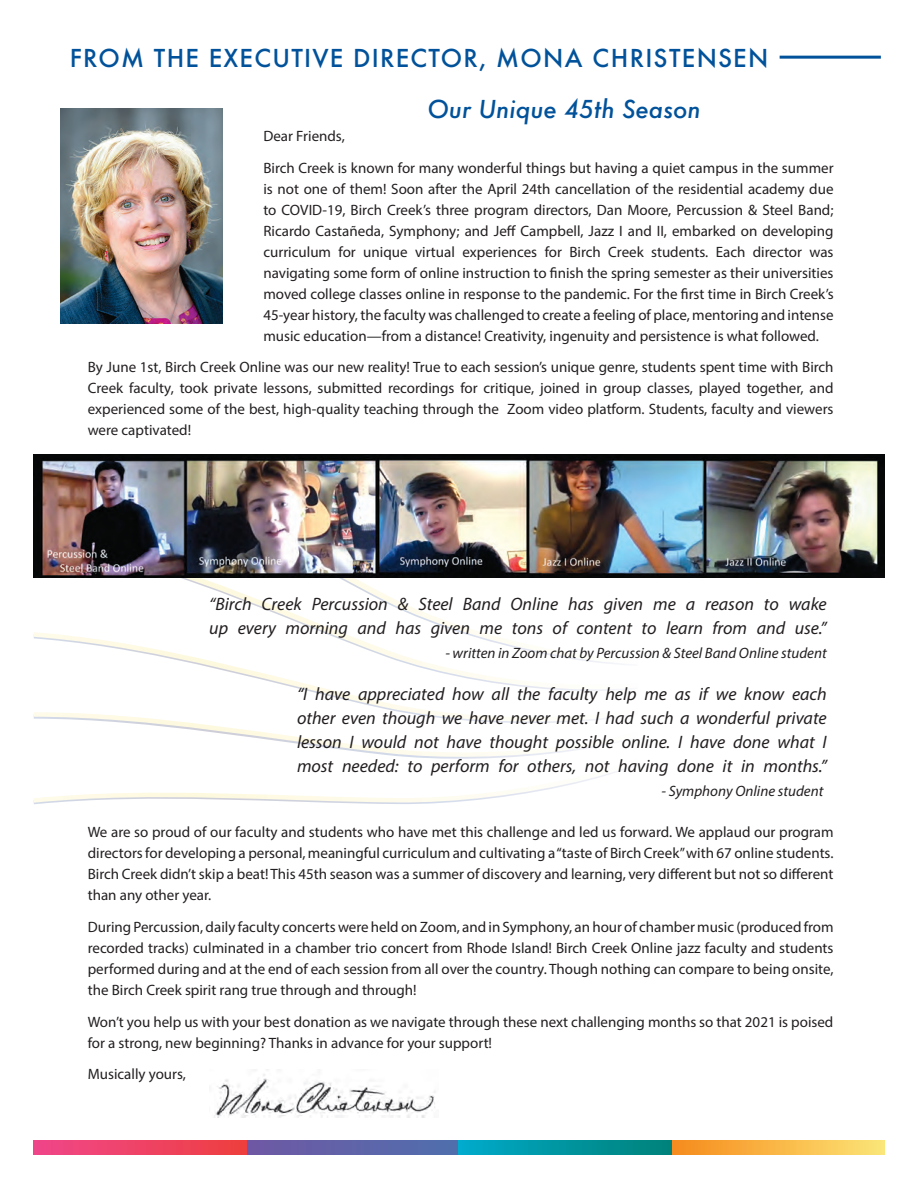
<style>
.page{position:relative;width:918px;height:1188px;background:#fff}
.page>*{position:absolute;margin:0;border:0;box-sizing:border-box;transform-origin:0 0}
.t1{font:500 24px "Futura";letter-spacing:.05em;color:#01529a}
.t2{font:italic 500 24px "Futura";color:#01529a}
.t3{font:italic 18px/24px "Myriad Pro";color:#231f20}
.t4{font:15px/21px "Myriad Pro";color:#231f20;text-align:justify}
.t5{font:italic 15px "Myriad Pro";color:#231f20}
</style>
<div class="page">
<svg style="left:34px;top:632px;width:585px;height:80px"></svg>
<svg style="left:34px;top:712px;width:595px;height:93px"></svg>
<svg style="left:188px;top:577px;width:450px;height:87px"></svg>
<img style="left:214px;top:1069px;width:222px;height:48px">
<img style="left:61px;top:108px;width:162px;height:216px">
<hr style="left:780px;top:56px;width:101px;height:3px;background:#01529a">
<img style="left:34px;top:454px;width:850px;height:123px">
<svg style="left:246px;top:1141px;width:212px;height:13px;background:#5f63a7"></svg>
<svg style="left:672px;top:1141px;width:212px;height:13px;background:#f9b748"></svg>
<svg style="left:34px;top:1141px;width:212px;height:13px;background:#ee4264"></svg>
<svg style="left:458px;top:1141px;width:213px;height:13px;background:#0095a1"></svg>
<h1 class="t1" style="left:70px;top:42px;width:700px">FROM THE EXECUTIVE DIRECTOR, MONA CHRISTENSEN</h1>
<h1 class="t2" style="left:428px;top:92px;width:275px">Our Unique 45th Season</h1>
<p class="t4" style="left:263px;top:120px;width:572px;line-height:31.8px">Dear Friends,<br>Birch Creek is known for many wonderful things but having a quiet campus in the summer</p>
<p class="t4" style="left:263px;top:178px;width:572px">is not one of them! Soon after the April 24th cancellation of the residential academy due to COVID-19, Birch Creek’s three program directors, Dan Moore, Percussion &amp; Steel Band; Ricardo Castañeda, Symphony; and Jeff Campbell, Jazz I and II, embarked on developing curriculum for unique virtual experiences for Birch Creek students. Each director was navigating some form of online instruction to finish the spring semester as their universities moved college classes online in response to the pandemic. For the first time in Birch Creek’s 45-year history, the faculty was challenged to create a feeling of place, mentoring and intense music education—from a distance! Creativity, ingenuity and persistence is what followed.</p>
<p class="t4" style="left:88px;top:357px;width:747px">By June 1st, Birch Creek Online was our new reality! True to each session’s unique genre, students spent time with Birch Creek faculty, took private lessons, submitted recordings for critique, joined in group classes, played together, and experienced some of the best, high-quality teaching through the Zoom video platform. Students, faculty and viewers were captivated!</p>
<p class="t3" style="left:209px;top:592px;width:619px">“Birch Creek Percussion &amp; Steel Band Online has given me a reason to wake up every morning and has given me tons of content to learn from and use.”</p>
<p class="t5" style="left:446px;top:644px;width:383px">- written in Zoom chat by Percussion &amp; Steel Band Online student</p>
<p class="t3" style="left:297px;top:681px;width:531px;text-align:justify">“I have appreciated how all the faculty help me as if we know each other even though we have never met. I had such a wonderful private lesson I would not have thought possible online. I have done what I most needed: to perform for others, not having done it in months.”</p>
<p class="t5" style="left:662px;top:781px;width:163px">- Symphony Online student</p>
<p class="t4" style="left:88px;top:821px;width:747px">We are so proud of our faculty and students who have met this challenge and led us forward. We applaud our program directors for developing a personal, meaningful curriculum and cultivating a “taste of Birch Creek” with 67 online students.<br>Birch Creek didn’t skip a beat! This 45th season was a summer of discovery and learning, very different but not so different than any other year.</p>
<p class="t4" style="left:88px;top:916px;width:747px">During Percussion, daily faculty concerts were held on Zoom, and in Symphony, an hour of chamber music (produced from recorded tracks) culminated in a chamber trio concert from Rhode Island! Birch Creek Online jazz faculty and students performed during and at the end of each session from all over the country. Though nothing can compare to being onsite, the Birch Creek spirit rang true through and through!</p>
<p class="t4" style="left:88px;top:1011px;width:747px">Won’t you help us with your best donation as we navigate through these next challenging months so that 2021 is poised for a strong, new beginning? Thanks in advance for your support!</p>
<p class="t4" style="left:88px;top:1064px;width:100px">Musically yours,</p>
</div>
